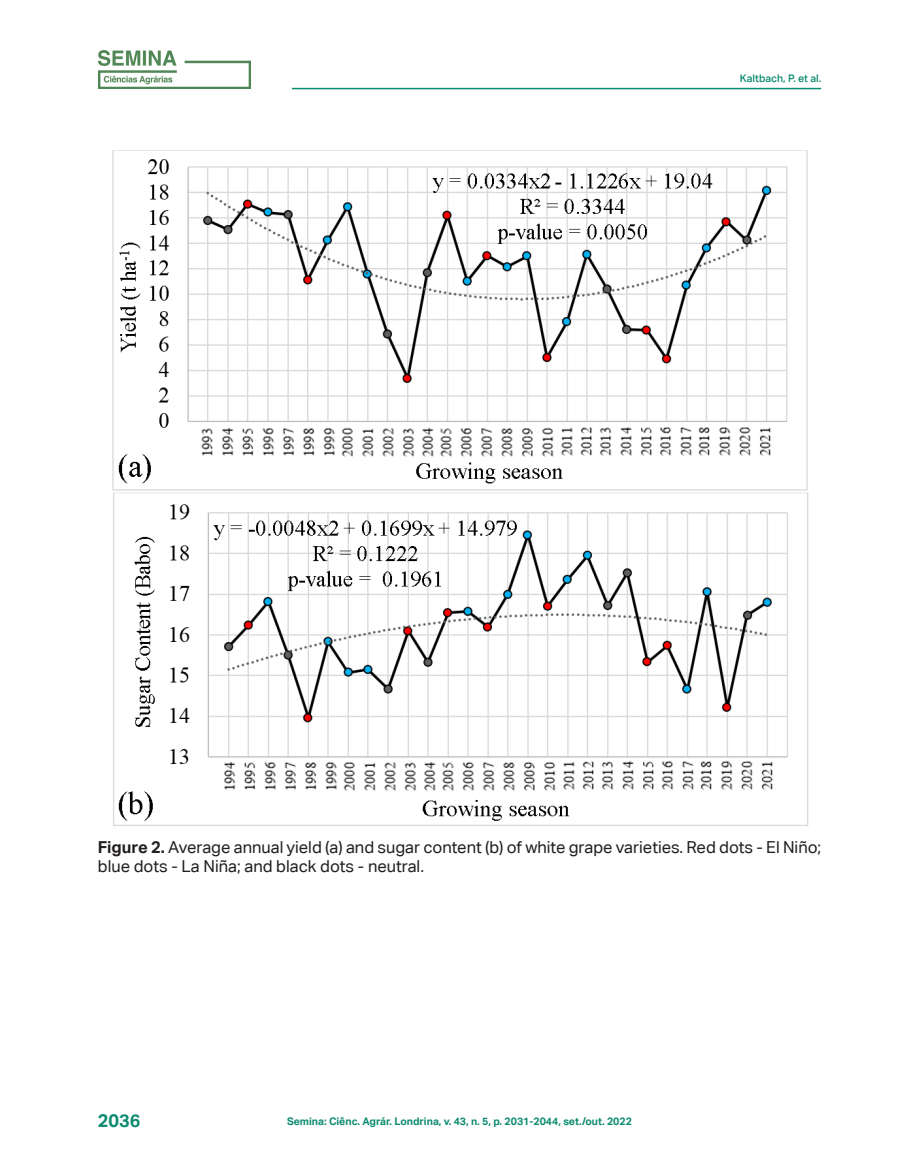
<style>
.page{position:relative;width:919px;height:1174px;background:#fff}
.page>*{position:absolute;margin:0;border:0;box-sizing:border-box;transform-origin:0 0}
.t1{font:700 18px "Aktiv Grotesk Corp";color:#0d8b70}
.Legenda_de_Figura{font:16.5px/19.5px "Aktiv Grotesk Corp";color:#231f20}
.t2{font:700 10.5px "Aktiv Grotesk Corp";color:#0d8b70}
.t3{font:500 10.5px "Aktiv Grotesk Corp";color:#0d8b70}
.s1{font-weight:700}
</style>
<div class="page">
<hr style="left:292px;top:88px;width:529px;height:1px;background:#0d8b70">
<img style="left:98px;top:50px;width:153px;height:38px">
<img style="left:112px;top:150px;width:696px;height:676px">
<p class="t3" style="left:739px;top:72px;width:83px">Kaltbach, P. et al.</p>
<p class="Legenda_de_Figura" style="left:98px;top:837px;width:724px"><span class="s1">Figure 2.</span> Average annual yield (a) and sugar content (b) of white grape varieties. Red dots - El Niño; blue dots - La Niña; and black dots - neutral.</p>
<p class="t1" style="left:98px;top:1109px;width:44px">2036</p>
<p class="t2" style="left:287px;top:1114px;width:346px">Semina: Ciênc. Agrár. Londrina, v. 43, n. 5, p. 2031-2044, set./out. 2022</p>
</div>
